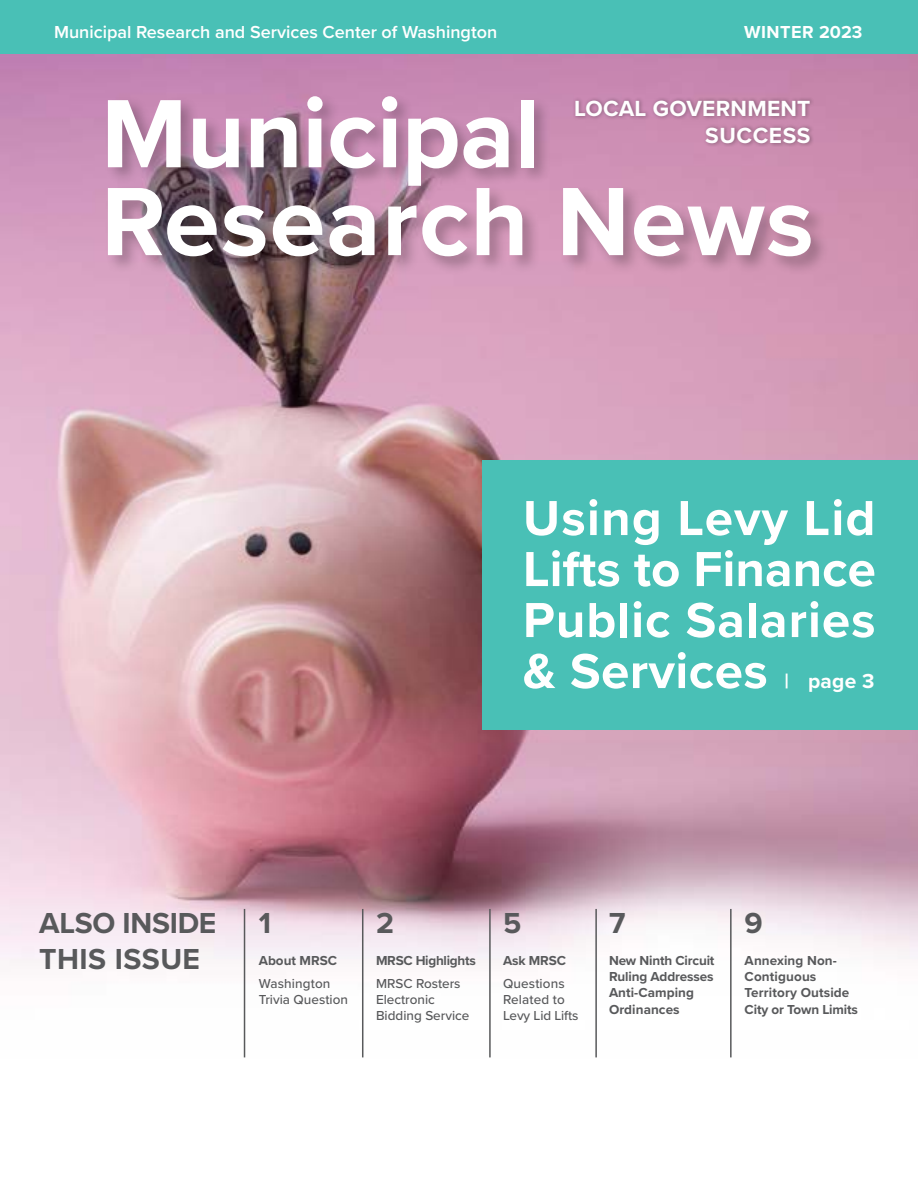
<style>
.page{position:relative;width:918px;height:1188px;background:#fff}
.page>*{position:absolute;margin:0;border:0;box-sizing:border-box;transform-origin:0 0}
.t1{font:700 100.65px/87.9px "Proxima Nova";color:#fff}
.t2{font:700 51px/51px "Proxima Nova";letter-spacing:.02em;color:#fff;text-align:justify}
.t3{font:700 30px "Proxima Nova";letter-spacing:-.01em;color:#58595b}
.t4{font:700 30px "Proxima Nova";letter-spacing:.015em;color:#58595b}
.t5{font:700 22.8px/27.3px "Proxima Nova";letter-spacing:.01em;color:#fff;text-align:right}
.t6{font:700 21px "Proxima Nova";color:#fff}
.t7{font:600 18px "Proxima Nova";color:#fff}
.t8{font:700 18px "Proxima Nova";letter-spacing:.025em;color:#fff}
.t9{font:500 13.5px/16.2px "Proxima Nova";color:#58595b}
.t10{font:700 13.5px/16.2px "Proxima Nova";letter-spacing:-.01em;color:#58595b}
.t11{font:700 13.5px/16.2px "Proxima Nova";letter-spacing:.01em;color:#58595b}
</style>
<div class="page">
<img style="left:0;top:54px;width:918px;height:1004px">
<div style="left:0;top:0;width:918px;height:54px;background:#49c0b6"></div>
<hr style="left:244px;top:909px;width:1px;height:148px;background:#58595b">
<hr style="left:362px;top:909px;width:1px;height:148px;background:#58595b">
<hr style="left:595px;top:909px;width:2px;height:148px;background:#58595b">
<hr style="left:730px;top:909px;width:2px;height:148px;background:#58595b">
<hr style="left:489px;top:909px;width:2px;height:148px;background:#58595b">
<div style="left:105px;top:94px;width:724px;height:181px;background:#000;opacity:.25"></div>
<div style="left:573px;top:98px;width:241px;height:49px;background:#000;opacity:.3"></div>
<div style="left:483px;top:460px;width:435px;height:270px;background:#49c0b6"></div>
<p class="t7" style="left:54px;top:18px;width:445px">Municipal Research and Services Center of Washington</p>
<p class="t8" style="left:744px;top:18px;width:120px">WINTER 2023</p>
<p class="t1" style="left:101px;top:88px;width:714px">Municipal<br>Research News</p>
<p class="t5" style="left:574px;top:94px;width:238px">LOCAL GOVERNMENT<br>SUCCESS</p>
<p class="t2" style="left:523px;top:491px;width:354px">Using Levy Lid Lifts to Finance Public Salaries &amp; Services</p>
<p class="t6" style="left:785px;top:665px;width:91px">| page 3</p>
<p class="t3" style="left:39px;top:900px;width:179px">ALSO INSIDE</p>
<p class="t4" style="left:39px;top:936px;width:162px">THIS ISSUE</p>
<p class="t3" style="left:259px;top:900px;width:14px">1</p>
<p class="t10" style="left:259px;top:952px;width:80px">About MRSC</p>
<p class="t9" style="left:259px;top:975px;width:91px">Washington<br>Trivia Question</p>
<p class="t3" style="left:376px;top:900px;width:19px">2</p>
<p class="t10" style="left:376px;top:952px;width:101px">MRSC Highlights</p>
<p class="t9" style="left:376px;top:975px;width:95px">MRSC Rosters<br>Electronic<br>Bidding Service</p>
<p class="t3" style="left:503px;top:900px;width:20px">5</p>
<p class="t10" style="left:503px;top:952px;width:65px">Ask MRSC</p>
<p class="t9" style="left:503px;top:975px;width:77px">Questions<br>Related to<br>Levy Lid Lifts</p>
<p class="t3" style="left:609px;top:900px;width:18px">7</p>
<p class="t10" style="left:609px;top:952px;width:107px">New Ninth Circuit<br>Ruling Addresses<br>Anti-Camping<br>Ordinances</p>
<p class="t3" style="left:745px;top:900px;width:20px">9</p>
<p class="t11" style="left:745px;top:952px;width:115px">Annexing Non-<br>Contiguous<br>Territory Outside<br>City or Town Limits</p>
</div>
